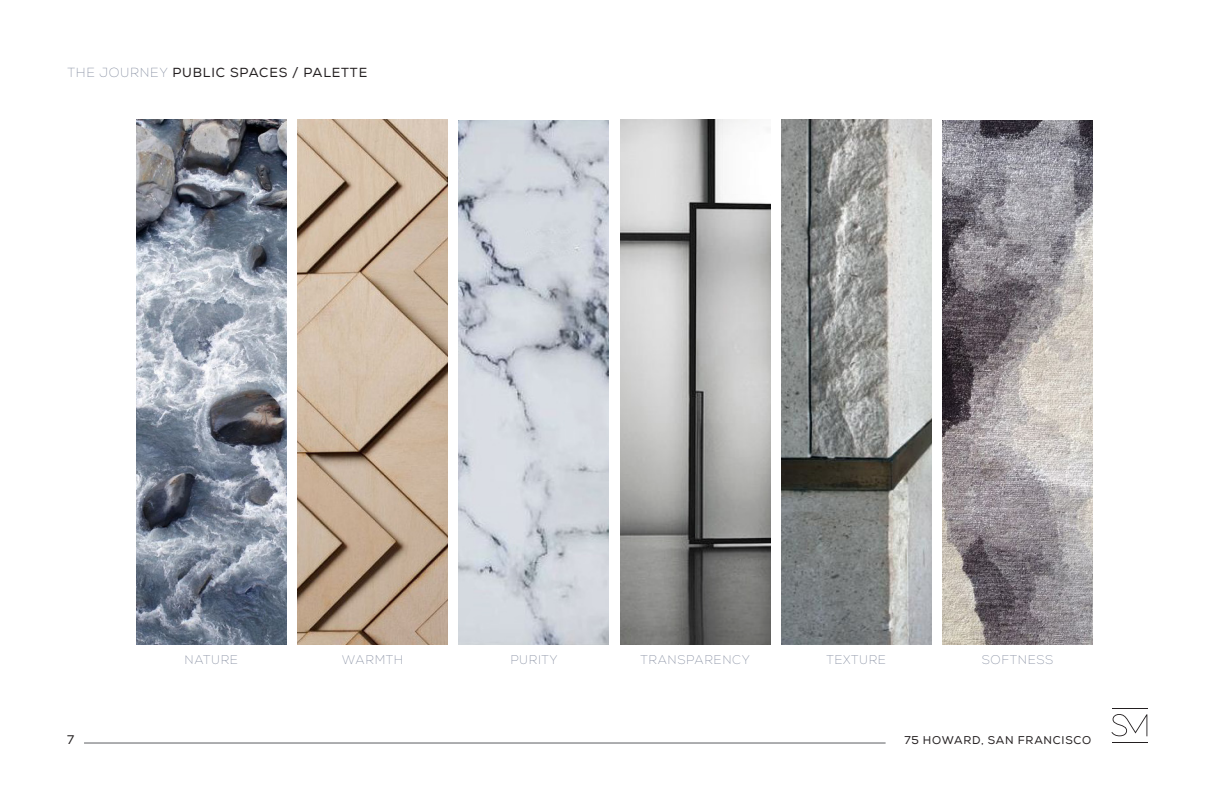
<style>
.page{position:relative;width:1215px;height:810px;background:#fff}
.page>*{position:absolute;margin:0;border:0;box-sizing:border-box;transform-origin:0 0}
._4-Texte_courant{font:13.12px "Nexa";letter-spacing:.065em;color:#231f20}
._4-Texte_courant-2{font:100 12.5px "Nexa";letter-spacing:.05em;color:#788196}
.t1{font:12.5px "Nexa";color:#231f20}
.t2{font:11.25px "Nexa";letter-spacing:.065em;color:#231f20}
.s1{font-weight:100;color:#788196}
</style>
<div class="page">
<hr style="left:84px;top:743px;width:802px;height:1px;background:#5b5d61">
<hr style="left:1112px;top:708px;width:36px;height:1px;background:#231f20">
<hr style="left:1112px;top:742px;width:36px;height:1px;background:#231f20">
<svg style="left:1111px;top:714px;width:36px;height:22px"></svg>
<img style="left:781px;top:120px;width:150px;height:525px">
<img style="left:620px;top:120px;width:150px;height:525px">
<img style="left:459px;top:120px;width:150px;height:525px">
<img style="left:298px;top:120px;width:150px;height:525px">
<img style="left:136px;top:120px;width:150px;height:525px">
<img style="left:943px;top:120px;width:150px;height:525px">
<p class="_4-Texte_courant" style="left:68px;top:65px;width:301px"><span class="s1">THE JOURNEY</span> PUBLIC SPACES / PALETTE</p>
<p class="_4-Texte_courant-2" style="left:185px;top:652px;width:55px">NATURE</p>
<p class="_4-Texte_courant-2" style="left:342px;top:652px;width:63px">WARMTH</p>
<p class="_4-Texte_courant-2" style="left:510px;top:652px;width:49px">PURITY</p>
<p class="_4-Texte_courant-2" style="left:641px;top:652px;width:111px">TRANSPARENCY</p>
<p class="_4-Texte_courant-2" style="left:827px;top:652px;width:61px">TEXTURE</p>
<p class="_4-Texte_courant-2" style="left:982px;top:652px;width:73px">SOFTNESS</p>
<p class="t1" style="left:67px;top:732px;width:9px">7</p>
<p class="t2" style="left:904px;top:733px;width:188px">75 HOWARD, SAN FRANCISCO</p>
</div>
